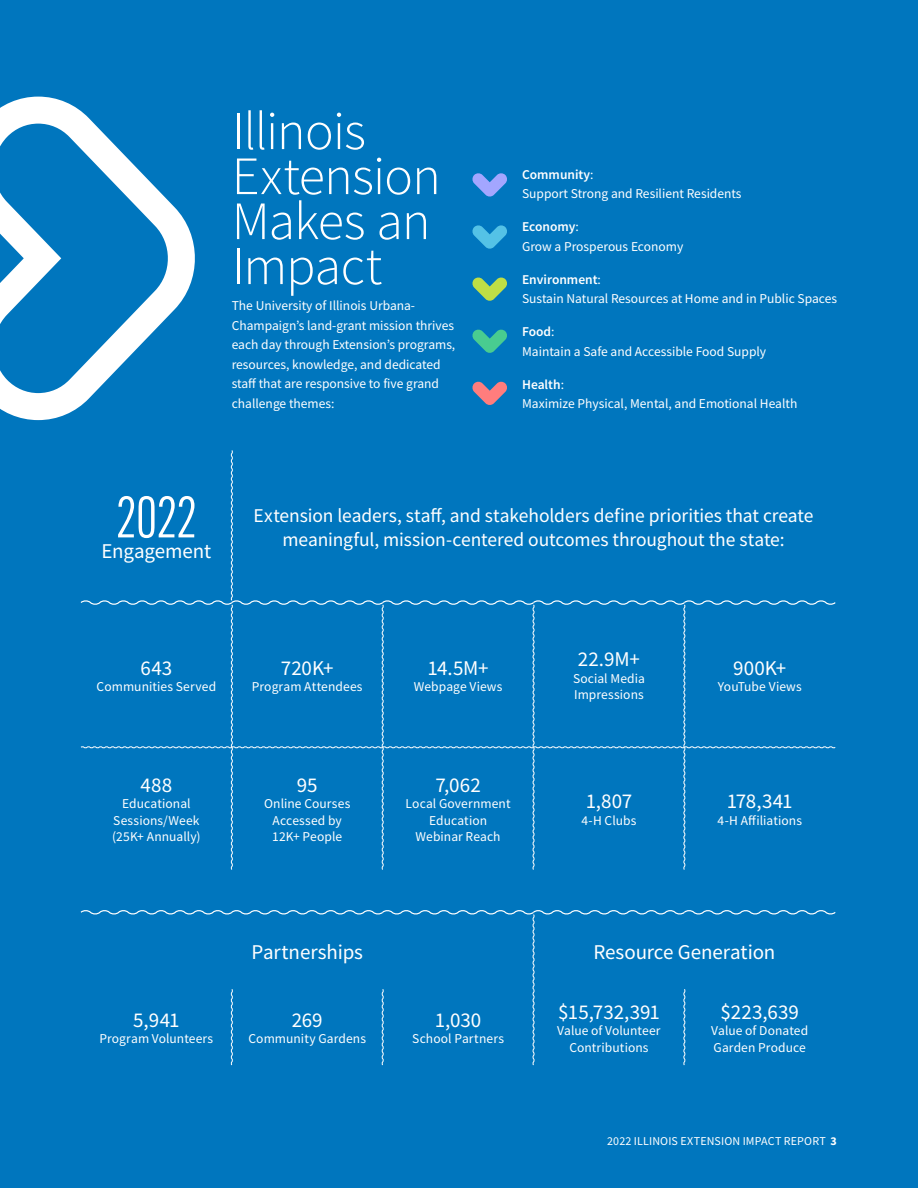
<style>
.page{position:relative;width:918px;height:1188px;background:#0076be}
.page>*{position:absolute;margin:0;border:0;box-sizing:border-box;transform-origin:0 0}
.Article_Title{font:57px "Alternate Gothic Cond ATF";color:#fff}
.Large_Title{font:300 54px/45px "Source Sans Pro";letter-spacing:-.02em;color:#fff}
.Statistic_Number{font:21px "Source Sans Pro";color:#fff}
.Article_Title-2{font:21px "Source Sans Pro";letter-spacing:-.005em;color:#fff}
.Article_Title-3{font:19.5px/24px "Source Sans Pro";letter-spacing:-.005em;color:#fff;text-align:center}
.Statistic_Text{font:13.5px/19.5px "Source Sans Pro";color:#fff}
.t1{font:12px "Source Sans Pro";letter-spacing:.01em;color:#fff}
.s1{font-weight:600}
.s2{font-weight:700}
</style>
<div class="page">
<svg style="left:0;top:96px;width:195px;height:325px"></svg>
<svg style="left:472px;top:225px;width:35px;height:24px"></svg>
<svg style="left:472px;top:277px;width:35px;height:24px"></svg>
<svg style="left:472px;top:329px;width:35px;height:24px"></svg>
<svg style="left:472px;top:381px;width:35px;height:24px"></svg>
<svg style="left:472px;top:173px;width:35px;height:24px"></svg>
<svg style="left:80px;top:450px;width:756px;height:420px"></svg>
<svg style="left:80px;top:910px;width:756px;height:156px"></svg>
<h1 class="Large_Title" style="left:232px;top:109px;width:211px">Illinois<br>Extension<br>Makes an<br>Impact</h1>
<p class="Statistic_Text" style="left:232px;top:296px;width:225px">The University of Illinois Urbana-Champaign’s land-grant mission thrives each day through Extension’s programs, resources, knowledge, and dedicated staff that are responsive to five grand challenge themes:</p>
<p class="Statistic_Text" style="left:522px;top:164px;width:221px"><span class="s1">Community</span>:<br>Support Strong and Resilient Residents</p>
<p class="Statistic_Text" style="left:522px;top:217px;width:163px"><span class="s1">Economy</span>:<br>Grow a Prosperous Economy</p>
<p class="Statistic_Text" style="left:522px;top:269px;width:317px"><span class="s1">Environment</span>:<br>Sustain Natural Resources at Home and in Public Spaces</p>
<p class="Statistic_Text" style="left:522px;top:322px;width:246px"><span class="s1">Food</span>:<br>Maintain a Safe and Accessible Food Supply</p>
<p class="Statistic_Text" style="left:522px;top:374px;width:277px"><span class="s1">Health</span>:<br>Maximize Physical, Mental, and Emotional Health</p>
<h2 class="Article_Title" style="left:117px;top:483px;width:81px">2022</h2>
<h2 class="Article_Title-2" style="left:102px;top:538px;width:111px">Engagement</h2>
<h2 class="Article_Title-3" style="left:254px;top:503px;width:561px">Extension leaders, staff, and stakeholders define priorities that create meaningful, mission-centered outcomes throughout the state:</h2>
<p class="Statistic_Number" style="left:141px;top:654px;width:33px">643</p>
<p class="Statistic_Text" style="left:97px;top:677px;width:121px">Communities Served</p>
<p class="Statistic_Number" style="left:141px;top:771px;width:33px">488</p>
<p class="Statistic_Text" style="left:113px;top:795px;width:88px;line-height:16.5px;text-align:center">Educational<br>Sessions/Week</p>
<p class="Statistic_Text" style="left:112px;top:827px;width:90px">(25K+ Annually)</p>
<p class="Statistic_Number" style="left:281px;top:654px;width:54px">720K+</p>
<p class="Statistic_Text" style="left:252px;top:677px;width:112px">Program Attendees</p>
<p class="Statistic_Number" style="left:297px;top:771px;width:22px">95</p>
<p class="Statistic_Text" style="left:264px;top:795px;width:88px;line-height:16.5px;text-align:center">Online Courses<br>Accessed by</p>
<p class="Statistic_Text" style="left:272px;top:827px;width:72px">12K+ People</p>
<p class="Statistic_Number" style="left:428px;top:654px;width:63px">14.5M+</p>
<p class="Statistic_Text" style="left:414px;top:677px;width:90px">Webpage Views</p>
<p class="Statistic_Number" style="left:578px;top:646px;width:64px">22.9M+</p>
<p class="Statistic_Text" style="left:573px;top:670px;width:73px;line-height:16.5px">Social Media<br>Impressions</p>
<p class="Statistic_Number" style="left:435px;top:771px;width:47px">7,062</p>
<p class="Statistic_Text" style="left:406px;top:795px;width:106px;line-height:16.5px;text-align:center">Local Government<br>Education<br>Webinar Reach</p>
<p class="Statistic_Number" style="left:586px;top:788px;width:48px">1,807</p>
<p class="Statistic_Text" style="left:581px;top:810px;width:57px">4-H Clubs</p>
<p class="Statistic_Number" style="left:733px;top:654px;width:55px">900K+</p>
<p class="Statistic_Text" style="left:718px;top:677px;width:85px">YouTube Views</p>
<p class="Statistic_Number" style="left:727px;top:788px;width:67px">178,341</p>
<p class="Statistic_Text" style="left:718px;top:810px;width:86px">4-H Affiliations</p>
<p class="Statistic_Number" style="left:133px;top:1006px;width:48px">5,941</p>
<p class="Statistic_Text" style="left:100px;top:1029px;width:115px">Program Volunteers</p>
<h2 class="Article_Title-2" style="left:252px;top:938px;width:113px">Partnerships</h2>
<h2 class="Article_Title-2" style="left:593px;top:938px;width:184px">Resource Generation</h2>
<p class="Statistic_Number" style="left:292px;top:1006px;width:32px">269</p>
<p class="Statistic_Text" style="left:248px;top:1029px;width:119px">Community Gardens</p>
<p class="Statistic_Number" style="left:435px;top:1006px;width:48px">1,030</p>
<p class="Statistic_Text" style="left:412px;top:1029px;width:93px">School Partners</p>
<p class="Statistic_Number" style="left:558px;top:998px;width:103px">$15,732,391</p>
<p class="Statistic_Text" style="left:557px;top:1022px;width:105px;line-height:16.5px;text-align:center">Value of Volunteer<br>Contributions</p>
<p class="Statistic_Number" style="left:721px;top:998px;width:80px">$223,639</p>
<p class="Statistic_Text" style="left:711px;top:1022px;width:99px;line-height:16.5px">Value of Donated<br>Garden Produce</p>
<p class="t1" style="left:607px;top:1133px;width:231px">2022 ILLINOIS EXTENSION IMPACT REPORT <span class="s2">3</span></p>
</div>
